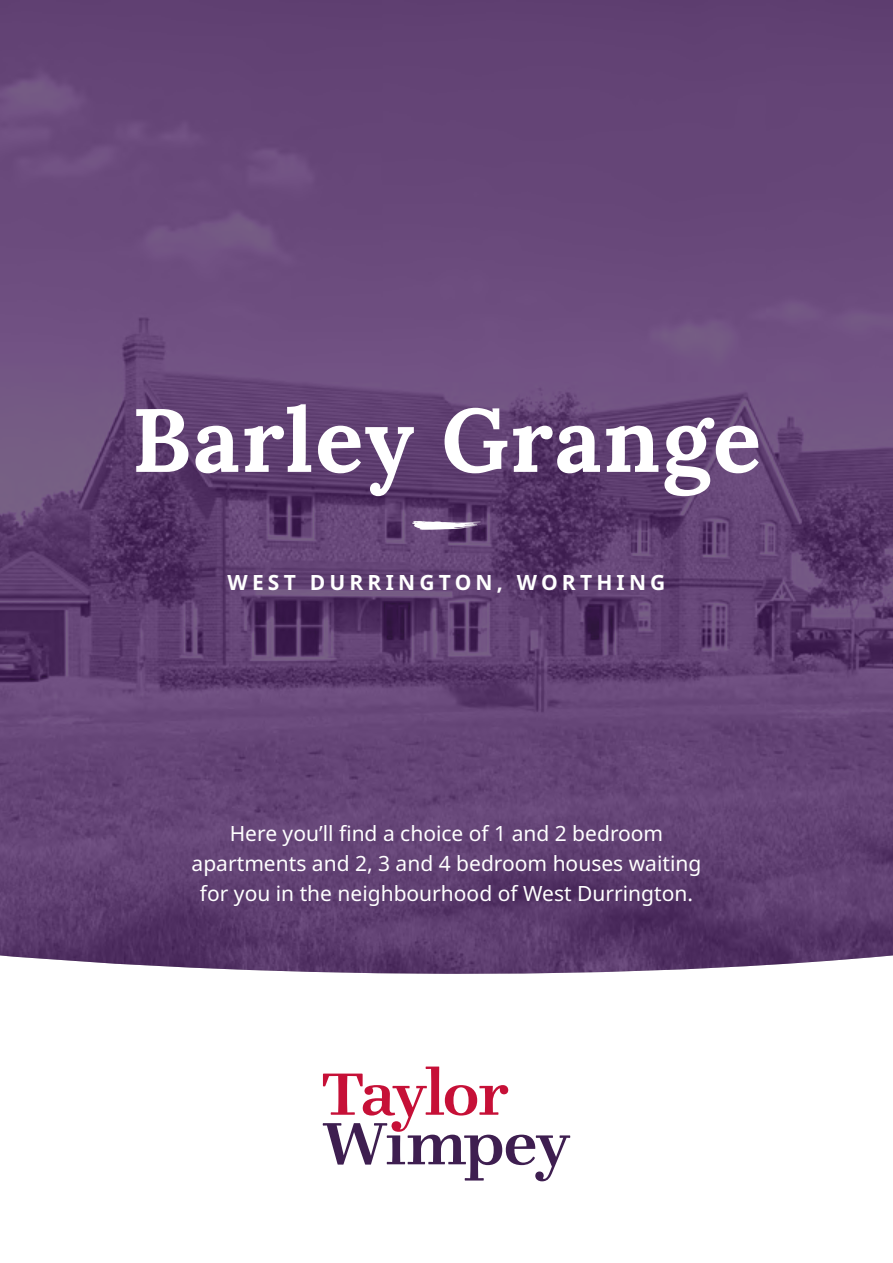
<style>
.page{position:relative;width:893px;height:1263px;background:#fff}
.page>*{position:absolute;margin:0;border:0;box-sizing:border-box;transform-origin:0 0}
.t1{font:700 89.55px "Lora";letter-spacing:.02em;color:#fff}
.t2{font:21px/30px "Noto Sans";color:#fff;text-align:center}
.t3{font:700 21px "Noto Sans";letter-spacing:.2em;color:#fff}
</style>
<div class="page">
<img style="left:0;top:0;width:893px;height:974px">
<svg style="left:323px;top:1066px;width:247px;height:115px"></svg>
<svg style="left:412px;top:521px;width:69px;height:9px"></svg>
<h1 class="t1" style="left:132px;top:364px;width:631px">Barley Grange</h1>
<p class="t3" style="left:227px;top:567px;width:439px">WEST DURRINGTON, WORTHING</p>
<p class="t2" style="left:192px;top:819px;width:511px">Here you’ll find a choice of 1 and 2 bedroom apartments and 2, 3 and 4 bedroom houses waiting for you in the neighbourhood of West Durrington.</p>
</div>
